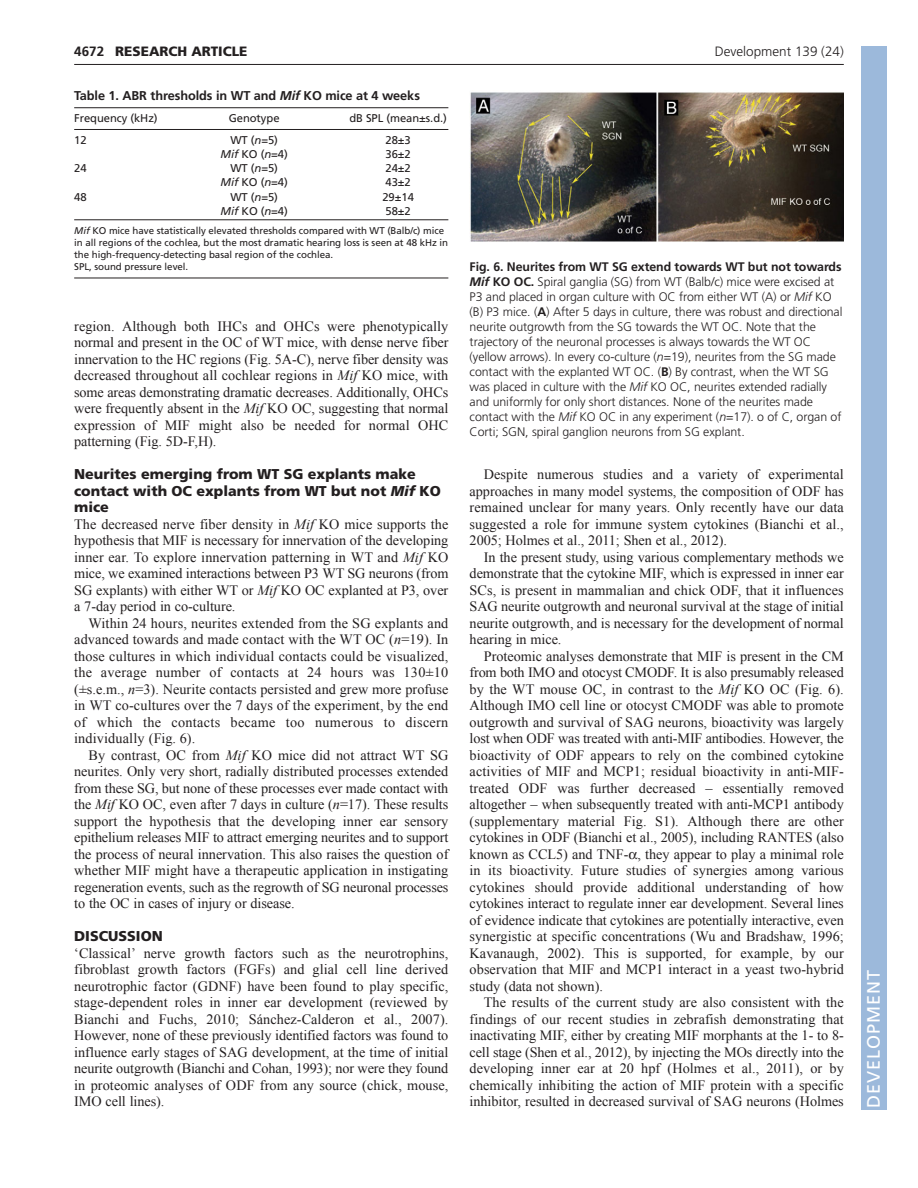
<style>
.page{position:relative;width:918px;height:1188px;background:#fff}
.page>*{position:absolute;margin:0;border:0;box-sizing:border-box;transform-origin:0 0}
.t1{font:18px "Frutiger LT Std";letter-spacing:.055em;color:#fff}
.t2{font:14.25px/16.5px "Times New Roman";letter-spacing:-.005em;color:#231f20;text-align:justify}
.t3{font:900 14.25px/16.5px "Frutiger LT Std";color:#231f20}
.t4{font:300 13.5px "Frutiger";color:#231f20}
.t5{font:900 13.5px "Frutiger LT Std";color:#231f20}
.t6{font:700 13.5px "Frutiger LT Std";color:#231f20}
.t7{font:700 12.75px "Frutiger LT Std";letter-spacing:-.005em;color:#231f20}
.t8{font:300 12.3px/15px "Frutiger";letter-spacing:-.005em;color:#231f20}
.t9{font:11.25px "Frutiger LT Std";letter-spacing:-.005em;color:#231f20}
.t10{font:9.75px/12px "Frutiger LT Std";letter-spacing:-.005em;color:#231f20}
.s1{font-style:italic}
.s2{font-weight:700}
.s3{font-weight:700;font-style:italic}
</style>
<div class="page">
<hr style="left:74px;top:64px;width:770px;height:1px;background:#231f20">
<hr style="left:74px;top:107px;width:374px;height:1px;background:#231f20">
<hr style="left:74px;top:129px;width:374px;height:1px;background:#231f20">
<hr style="left:74px;top:220px;width:374px;height:1px;background:#231f20">
<hr style="left:74px;top:278px;width:374px;height:1px;background:#231f20">
<img style="left:470px;top:92px;width:374px;height:150px">
<div style="left:861px;top:46px;width:25px;height:1064px;background:#9cb9db"></div>
<p class="t6" style="left:74px;top:46px;width:32px">4672</p>
<p class="t5" style="left:115px;top:45px;width:134px">RESEARCH ARTICLE</p>
<p class="t4" style="left:715px;top:46px;width:131px">Development 139 (24)</p>
<p class="t7" style="left:74px;top:90px;width:347px">Table 1. ABR thresholds in WT and <span class="s1">Mif</span> KO mice at 4 weeks</p>
<p class="t9" style="left:74px;top:113px;width:85px">Frequency (kHz)</p>
<p class="t9" style="left:229px;top:113px;width:52px">Genotype</p>
<p class="t9" style="left:349px;top:113px;width:99px">dB SPL (mean±s.d.)</p>
<p class="t9" style="left:74px;top:135px;width:14px">12</p>
<p class="t9" style="left:230px;top:135px;width:49px">WT (<span class="s1">n</span>=5)</p>
<p class="t9" style="left:386px;top:135px;width:27px">28±3</p>
<p class="t9" style="left:221px;top:149px;width:69px"><span class="s1">Mif</span> KO (<span class="s1">n</span>=4)</p>
<p class="t9" style="left:386px;top:149px;width:27px">36±2</p>
<p class="t9" style="left:74px;top:164px;width:14px">24</p>
<p class="t9" style="left:230px;top:164px;width:49px">WT (<span class="s1">n</span>=5)</p>
<p class="t9" style="left:386px;top:164px;width:27px">24±2</p>
<p class="t9" style="left:221px;top:178px;width:69px"><span class="s1">Mif</span> KO (<span class="s1">n</span>=4)</p>
<p class="t9" style="left:386px;top:178px;width:27px">43±2</p>
<p class="t9" style="left:74px;top:192px;width:14px">48</p>
<p class="t9" style="left:230px;top:192px;width:49px">WT (<span class="s1">n</span>=5)</p>
<p class="t9" style="left:382px;top:192px;width:33px">29±14</p>
<p class="t9" style="left:221px;top:206px;width:69px"><span class="s1">Mif</span> KO (<span class="s1">n</span>=4)</p>
<p class="t9" style="left:386px;top:206px;width:27px">58±2</p>
<p class="t10" style="left:74px;top:226px;width:376px"><span class="s1">Mif</span> KO mice have statistically elevated thresholds compared with WT (Balb/c) mice in all regions of the cochlea, but the most dramatic hearing loss is seen at 48 kHz in the high-frequency-detecting basal region of the cochlea.<br>SPL, sound pressure level.</p>
<p class="t2" style="left:74px;top:318px;width:376px">region. Although both IHCs and OHCs were phenotypically normal and present in the OC of WT mice, with dense nerve fiber innervation to the HC regions (Fig. 5A-C), nerve fiber density was decreased throughout all cochlear regions in <span class="s1">Mif</span> KO mice, with some areas demonstrating dramatic decreases. Additionally, OHCs were frequently absent in the <span class="s1">Mif</span> KO OC, suggesting that normal expression of MIF might also be needed for normal OHC patterning (Fig. 5D-F,H).</p>
<p class="t3" style="left:74px;top:467px;width:368px">Neurites emerging from WT SG explants make contact with OC explants from WT but not <span class="s1">Mif</span> KO mice</p>
<p class="t2" style="left:74px;top:516px;width:376px">The decreased nerve fiber density in <span class="s1">Mif</span> KO mice supports the hypothesis that MIF is necessary for innervation of the developing inner ear. To explore innervation patterning in WT and <span class="s1">Mif</span> KO mice, we examined interactions between P3 WT SG neurons (from SG explants) with either WT or <span class="s1">Mif</span> KO OC explanted at P3, over a 7-day period in co-culture.</p>
<p class="t2" style="left:74px;top:615px;width:376px;text-indent:14px">Within 24 hours, neurites extended from the SG explants and advanced towards and made contact with the WT OC (<span class="s1">n</span>=19). In those cultures in which individual contacts could be visualized, the average number of contacts at 24 hours was 130±10 (±s.e.m., <span class="s1">n</span>=3). Neurite contacts persisted and grew more profuse in WT co-cultures over the 7 days of the experiment, by the end of which the contacts became too numerous to discern individually (Fig. 6).</p>
<p class="t2" style="left:74px;top:747px;width:376px;text-indent:14px">By contrast, OC from <span class="s1">Mif</span> KO mice did not attract WT SG neurites. Only very short, radially distributed processes extended from these SG, but none of these processes ever made contact with the <span class="s1">Mif</span> KO OC, even after 7 days in culture (<span class="s1">n</span>=17). These results support the hypothesis that the developing inner ear sensory epithelium releases MIF to attract emerging neurites and to support the process of neural innervation. This also raises the question of whether MIF might have a therapeutic application in instigating regeneration events, such as the regrowth of SG neuronal processes to the OC in cases of injury or disease.</p>
<p class="t3" style="left:74px;top:929px;width:90px">DISCUSSION</p>
<p class="t2" style="left:74px;top:945px;width:376px">‘Classical’ nerve growth factors such as the neurotrophins, fibroblast growth factors (FGFs) and glial cell line derived neurotrophic factor (GDNF) have been found to play specific, stage-dependent roles in inner ear development (reviewed by Bianchi and Fuchs, 2010; Sánchez-Calderon et al., 2007).<br>However, none of these previously identified factors was found to influence early stages of SAG development, at the time of initial neurite outgrowth (Bianchi and Cohan, 1993); nor were they found in proteomic analyses of ODF from any source (chick, mouse, IMO cell lines).</p>
<p class="t8" style="left:470px;top:260px;width:374px"><span class="s2">Fig. 6. Neurites from WT SG extend towards WT but not towards </span><span class="s3">Mif</span> <span class="s2">KO OC.</span> Spiral ganglia (SG) from WT (Balb/c) mice were excised at P3 and placed in organ culture with OC from either WT (A) or <span class="s1">Mif</span> KO (B) P3 mice. (<span class="s2">A</span>) After 5 days in culture, there was robust and directional neurite outgrowth from the SG towards the WT OC. Note that the trajectory of the neuronal processes is always towards the WT OC (yellow arrows). In every co-culture (<span class="s1">n</span>=19), neurites from the SG made contact with the explanted WT OC. (<span class="s2">B</span>) By contrast, when the WT SG was placed in culture with the <span class="s1">Mif</span> KO OC, neurites extended radially and uniformly for only short distances. None of the neurites made contact with the <span class="s1">Mif</span> KO OC in any experiment (<span class="s1">n</span>=17). o of C, organ of Corti; SGN, spiral ganglion neurons from SG explant.</p>
<p class="t2" style="left:470px;top:466px;width:376px;text-indent:14px">Despite numerous studies and a variety of experimental approaches in many model systems, the composition of ODF has remained unclear for many years. Only recently have our data suggested a role for immune system cytokines (Bianchi et al., 2005; Holmes et al., 2011; Shen et al., 2012).</p>
<p class="t2" style="left:470px;top:549px;width:376px;text-indent:14px">In the present study, using various complementary methods we demonstrate that the cytokine MIF, which is expressed in inner ear SCs, is present in mammalian and chick ODF, that it influences SAG neurite outgrowth and neuronal survival at the stage of initial neurite outgrowth, and is necessary for the development of normal hearing in mice.</p>
<p class="t2" style="left:470px;top:648px;width:376px;text-indent:14px">Proteomic analyses demonstrate that MIF is present in the CM from both IMO and otocyst CMODF. It is also presumably released by the WT mouse OC, in contrast to the <span class="s1">Mif</span> KO OC (Fig. 6).<br>Although IMO cell line or otocyst CMODF was able to promote outgrowth and survival of SAG neurons, bioactivity was largely lost when ODF was treated with anti-MIF antibodies. However, the bioactivity of ODF appears to rely on the combined cytokine activities of MIF and MCP1; residual bioactivity in anti-MIF&shy;treated ODF was further decreased – essentially removed altogether – when subsequently treated with anti-MCP1 antibody (supplementary material Fig. S1). Although there are other cytokines in ODF (Bianchi et al., 2005), including RANTES (also known as CCL5) and TNF- , they appear to play a minimal role in its bioactivity. Future studies of synergies among various cytokines should provide additional understanding of how cytokines interact to regulate inner ear development. Several lines of evidence indicate that cytokines are potentially interactive, even synergistic at specific concentrations (Wu and Bradshaw, 1996; Kavanaugh, 2002). This is supported, for example, by our observation that MIF and MCP1 interact in a yeast two-hybrid study (data not shown).</p>
<p class="t2" style="left:470px;top:994px;width:376px;text-indent:14px">The results of the current study are also consistent with the findings of our recent studies in zebrafish demonstrating that inactivating MIF, either by creating MIF morphants at the 1- to 8- cell stage (Shen et al., 2012), by injecting the MOs directly into the developing inner ear at 20 hpf (Holmes et al., 2011), or by chemically inhibiting the action of MIF protein with a specific inhibitor, resulted in decreased survival of SAG neurons (Holmes</p>
<p class="t1" style="left:863px;top:1108px;width:140px;rotate:-90deg">DEVELOPMENT</p>
</div>
